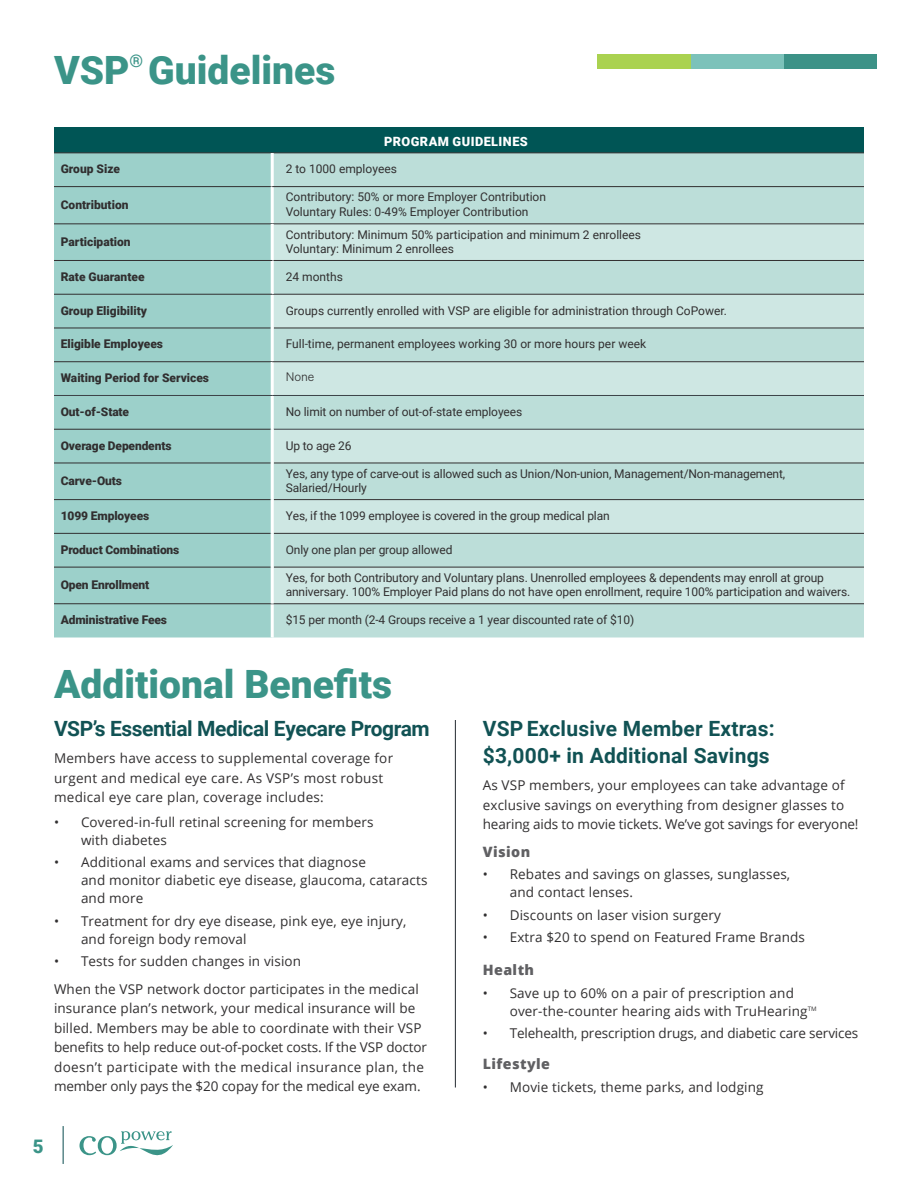
<style>
.page{position:relative;width:918px;height:1188px;background:#fff}
.page>*{position:absolute;margin:0;border:0;box-sizing:border-box;transform-origin:0 0}
.t1{font:900 39px "Roboto";color:#3b9488}
.t2{font:700 21px/27px "Roboto";letter-spacing:.01em;color:#115254}
.t3{font:700 21px "Roboto";letter-spacing:-.02em;color:#115254}
.t4{font:900 18.6px "Roboto";color:#3b9488}
.t5{font:900 17.55px "Roboto";color:#3b9488}
.Paragraph_Style_1{font:800 14.25px "Open Sans";letter-spacing:.03em;color:#606063}
.Paragraph_Style_1-2{font:13.5px/19.5px "Open Sans";letter-spacing:.01em;color:#312f30}
.Paragraph_Style_1-3{font:13.5px "Open Sans";letter-spacing:-.01em;color:#312f30}
.table-leftaligned_small_white_subhead{font:900 12.75px "Roboto";letter-spacing:.035em;color:#fff}
.table-left_aligned_content{font:12px/14.4px "Roboto";letter-spacing:-.01em;color:#312f30}
.table-leftaligned_subhead{font:900 12px "Roboto";letter-spacing:-.01em;color:#312f30}
.table-left_aligned_content-2{font:12px "Sohne Leicht";color:#312f30}
</style>
<div class="page">
<hr style="left:63px;top:1126px;width:1px;height:38px;background:#115254">
<svg style="left:80px;top:1131px;width:93px;height:25px"></svg>
<div style="left:784px;top:54px;width:93px;height:15px;background:#3c9287"></div>
<div style="left:691px;top:54px;width:93px;height:15px;background:#7cc2ba"></div>
<div style="left:597px;top:54px;width:94px;height:15px;background:#aad250"></div>
<div style="left:54px;top:128px;width:810px;height:25px;background:#055"></div>
<div style="left:54px;top:154px;width:217px;height:483px;background:#9cd0ca"></div>
<div style="left:274px;top:154px;width:590px;height:483px;background:#bcded9"></div>
<svg style="left:274px;top:225px;width:590px;height:378px;background:#c4e1dd"></svg>
<hr style="left:54px;top:153px;width:218px;height:1px;background:#312f30">
<hr style="left:54px;top:186px;width:218px;height:1px;background:#312f30">
<hr style="left:54px;top:328px;width:217px;height:1px;background:#312f30">
<hr style="left:272px;top:153px;width:592px;height:1px;background:#312f30">
<hr style="left:274px;top:328px;width:590px;height:1px;background:#312f30">
<hr style="left:271px;top:153px;width:3px;height:33px;background:#fff">
<hr style="left:54px;top:361px;width:218px;height:1px;background:#312f30">
<hr style="left:272px;top:186px;width:592px;height:1px;background:#312f30">
<hr style="left:272px;top:224px;width:592px;height:1px;background:#312f30">
<hr style="left:272px;top:260px;width:592px;height:1px;background:#312f30">
<hr style="left:272px;top:294px;width:592px;height:1px;background:#312f30">
<hr style="left:54px;top:294px;width:218px;height:1px;background:#312f30">
<hr style="left:54px;top:224px;width:218px;height:1px;background:#312f30">
<hr style="left:271px;top:224px;width:3px;height:36px;background:#fff">
<hr style="left:54px;top:260px;width:218px;height:1px;background:#312f30">
<hr style="left:272px;top:361px;width:592px;height:1px;background:#312f30">
<hr style="left:54px;top:567px;width:217px;height:1px;background:#312f30">
<hr style="left:274px;top:567px;width:590px;height:1px;background:#312f30">
<hr style="left:54px;top:395px;width:218px;height:1px;background:#3c4247">
<hr style="left:272px;top:395px;width:592px;height:1px;background:#3c4247">
<hr style="left:272px;top:603px;width:592px;height:1px;background:#312f30">
<hr style="left:54px;top:429px;width:217px;height:1px;background:#312f30">
<hr style="left:54px;top:463px;width:217px;height:1px;background:#312f30">
<hr style="left:54px;top:499px;width:217px;height:1px;background:#312f30">
<hr style="left:54px;top:533px;width:217px;height:1px;background:#312f30">
<hr style="left:54px;top:603px;width:218px;height:1px;background:#312f30">
<hr style="left:274px;top:429px;width:590px;height:1px;background:#3c4247">
<hr style="left:274px;top:463px;width:590px;height:1px;background:#312f30">
<hr style="left:274px;top:499px;width:590px;height:1px;background:#312f30">
<hr style="left:274px;top:533px;width:590px;height:1px;background:#312f30">
<hr style="left:271px;top:567px;width:3px;height:37px;background:#fff">
<hr style="left:455px;top:720px;width:1px;height:368px;background:#3c4247">
<p class="t1" style="left:54px;top:43px;width:77px">VSP</p>
<p class="t5" style="left:130px;top:48px;width:15px">®</p>
<p class="t1" style="left:148px;top:43px;width:189px">Guidelines</p>
<p class="table-leftaligned_small_white_subhead" style="left:384px;top:132px;width:145px">PROGRAM GUIDELINES</p>
<p class="table-leftaligned_subhead" style="left:61px;top:161px;width:61px">Group Size</p>
<p class="table-left_aligned_content" style="left:286px;top:161px;width:113px">2 to 1000 employees</p>
<p class="table-leftaligned_subhead" style="left:61px;top:196px;width:69px">Contribution</p>
<p class="table-left_aligned_content" style="left:286px;top:189px;width:262px">Contributory: 50% or more Employer Contribution</p>
<p class="table-left_aligned_content" style="left:286px;top:204px;width:244px">Voluntary Rules: 0-49% Employer Contribution</p>
<p class="table-leftaligned_subhead" style="left:61px;top:233px;width:71px">Participation</p>
<p class="table-left_aligned_content" style="left:286px;top:227px;width:357px">Contributory: Minimum 50% participation and minimum 2 enrollees</p>
<p class="table-left_aligned_content" style="left:286px;top:241px;width:170px">Voluntary: Minimum 2 enrollees</p>
<p class="table-leftaligned_subhead" style="left:61px;top:268px;width:85px">Rate Guarantee</p>
<p class="table-left_aligned_content" style="left:286px;top:269px;width:59px">24 months</p>
<p class="table-leftaligned_subhead" style="left:61px;top:302px;width:88px">Group Eligibility</p>
<p class="table-left_aligned_content" style="left:286px;top:303px;width:443px">Groups currently enrolled with VSP are eligible for administration through CoPower.</p>
<p class="table-leftaligned_subhead" style="left:61px;top:336px;width:104px">Eligible Employees</p>
<p class="table-left_aligned_content" style="left:286px;top:337px;width:362px">Full-time, permanent employees working 30 or more hours per week</p>
<p class="table-leftaligned_subhead" style="left:61px;top:370px;width:150px">Waiting Period for Services</p>
<p class="table-left_aligned_content-2" style="left:286px;top:369px;width:30px">None</p>
<p class="table-leftaligned_subhead" style="left:61px;top:403px;width:70px">Out-of-State</p>
<p class="table-left_aligned_content" style="left:286px;top:404px;width:238px">No limit on number of out-of-state employees</p>
<p class="table-leftaligned_subhead" style="left:61px;top:437px;width:112px">Overage Dependents</p>
<p class="table-left_aligned_content" style="left:286px;top:438px;width:67px">Up to age 26</p>
<p class="table-leftaligned_subhead" style="left:61px;top:472px;width:63px">Carve-Outs</p>
<p class="table-left_aligned_content" style="left:286px;top:466px;width:501px">Yes, any type of carve-out is allowed such as Union/Non-union, Management/Non-management,<br>Salaried/Hourly</p>
<p class="table-leftaligned_subhead" style="left:61px;top:507px;width:90px">1099 Employees</p>
<p class="table-left_aligned_content" style="left:286px;top:508px;width:326px">Yes, if the 1099 employee is covered in the group medical plan</p>
<p class="table-leftaligned_subhead" style="left:61px;top:541px;width:120px">Product Combinations</p>
<p class="table-left_aligned_content" style="left:286px;top:542px;width:168px">Only one plan per group allowed</p>
<p class="table-leftaligned_subhead" style="left:61px;top:576px;width:90px">Open Enrollment</p>
<p class="table-left_aligned_content" style="left:286px;top:570px;width:566px">Yes, for both Contributory and Voluntary plans. Unenrolled employees &amp; dependents may enroll at group anniversary. 100% Employer Paid plans do not have open enrollment, require 100% participation and waivers.</p>
<p class="table-leftaligned_subhead" style="left:61px;top:612px;width:108px">Administrative Fees</p>
<p class="table-left_aligned_content" style="left:286px;top:612px;width:350px">$15 per month (2-4 Groups receive a 1 year discounted rate of $10)</p>
<p class="t1" style="left:54px;top:657px;width:340px">Additional Benefits</p>
<p class="t3" style="left:54px;top:714px;width:377px">VSP’s Essential Medical Eyecare Program</p>
<p class="Paragraph_Style_1-2" style="left:54px;top:748px;width:341px">Members have access to supplemental coverage for urgent and medical eye care. As VSP’s most robust medical eye care plan, coverage includes:</p>
<p class="Paragraph_Style_1-2" style="left:81px;top:813px;width:294px;line-height:18px;text-indent:-27px">• Covered-in-full retinal screening for members with diabetes</p>
<p class="Paragraph_Style_1-2" style="left:81px;top:853px;width:348px;line-height:18px;text-indent:-27px">• Additional exams and services that diagnose<br>and monitor diabetic eye disease, glaucoma, cataracts and more</p>
<p class="Paragraph_Style_1-2" style="left:81px;top:912px;width:327px;line-height:18px;text-indent:-27px">• Treatment for dry eye disease, pink eye, eye injury, and foreign body removal</p>
<p class="Paragraph_Style_1-2" style="left:54px;top:951px;width:249px">• Tests for sudden changes in vision</p>
<p class="Paragraph_Style_1-2" style="left:54px;top:979px;width:375px">When the VSP network doctor participates in the medical insurance plan’s network, your medical insurance will be billed. Members may be able to coordinate with their VSP benefits to help reduce out-of-pocket costs. If the VSP doctor doesn’t participate with the medical insurance plan, the member only pays the $20 copay for the medical eye exam.</p>
<p class="t2" style="left:483px;top:714px;width:293px">VSPExclusive Member Extras: $3,000+ in Additional Savings</p>
<p class="Paragraph_Style_1-2" style="left:483px;top:775px;width:377px">As VSP members, your employees can take advantage of exclusive savings on everything from designer glasses to hearing aids to movie tickets. We’ve got savings for everyone!</p>
<p class="Paragraph_Style_1" style="left:483px;top:841px;width:49px">Vision</p>
<p class="Paragraph_Style_1-2" style="left:510px;top:865px;width:282px;line-height:18px;text-indent:-27px">• Rebates and savings on glasses, sunglasses, and contact lenses.</p>
<p class="Paragraph_Style_1-2" style="left:483px;top:905px;width:240px">• Discounts on laser vision surgery</p>
<p class="Paragraph_Style_1-2" style="left:483px;top:927px;width:324px">• Extra $20 to spend on Featured Frame Brands</p>
<p class="Paragraph_Style_1" style="left:483px;top:959px;width:53px">Health</p>
<p class="Paragraph_Style_1-2" style="left:510px;top:983px;width:308px;line-height:18px;text-indent:-27px">• Save up to 60% on a pair of prescription and over-the-counter hearing aids with TruHearing<sup>TM</sup></p>
<p class="Paragraph_Style_1-3" style="left:483px;top:1024px;width:377px">• Telehealth, prescription drugs, and diabetic care services</p>
<p class="Paragraph_Style_1" style="left:483px;top:1053px;width:69px">Lifestyle</p>
<p class="Paragraph_Style_1-2" style="left:483px;top:1077px;width:282px">• Movie tickets, theme parks, and lodging</p>
<h3 class="t4" style="left:33px;top:1133px;width:12px">5</h3>
</div>
